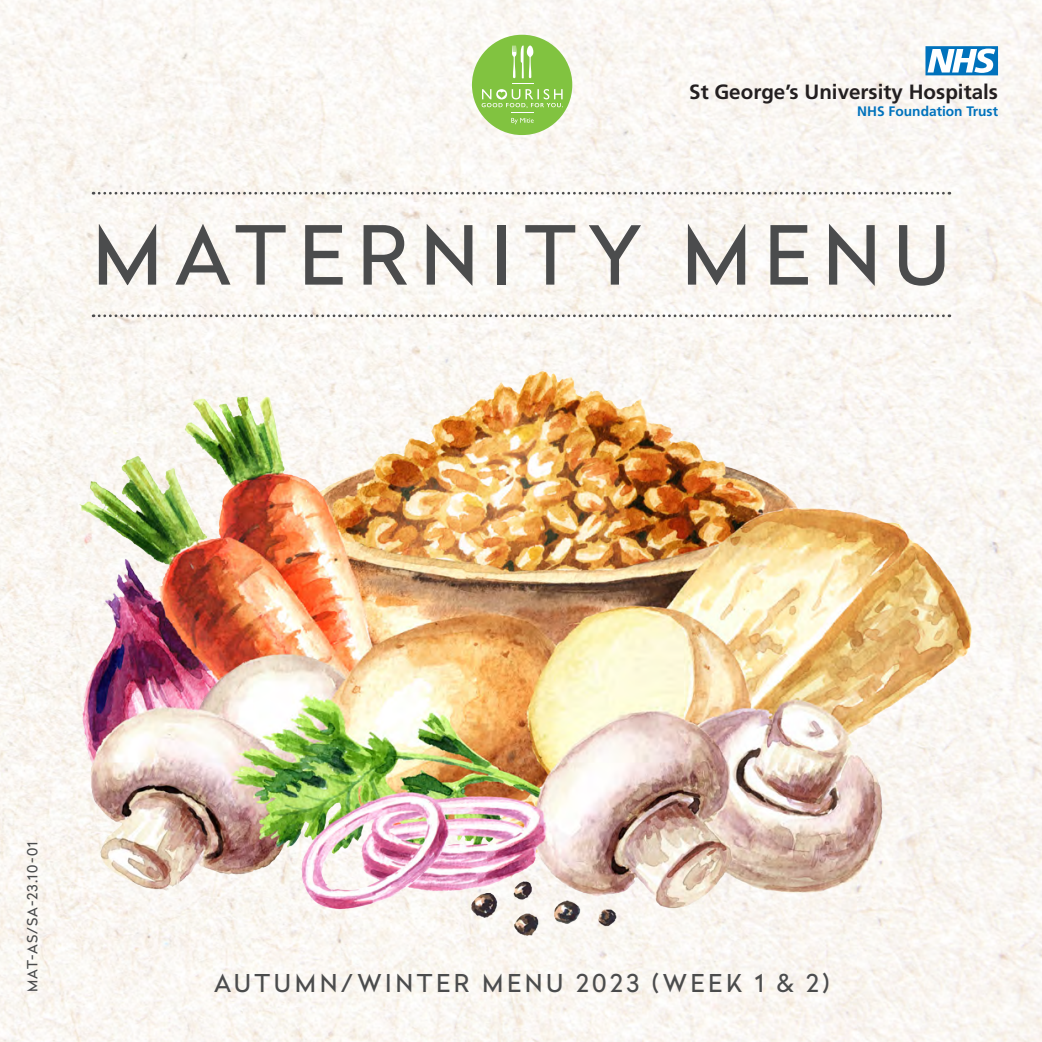
<style>
.page{position:relative;width:1042px;height:1042px;background:#fff}
.page>*{position:absolute;margin:0;border:0;box-sizing:border-box;transform-origin:0 0}
.t1{font:81.02px "Radikal";letter-spacing:.145em;color:#4b4c4d}
.t2{font:24.5px "Radikal";letter-spacing:.145em;color:#4b4c4d}
.t3{font:700 20.65px "Frutiger";color:#231f20}
.t4{font:14px "Radikal";letter-spacing:.08em;color:#4b4c4d}
.t5{font:700 13.65px "Frutiger";color:#0072bc}
</style>
<div class="page">
<img style="left:0;top:0;width:1042px;height:1042px">
<svg style="left:93px;top:192px;width:850px;height:3px"></svg>
<svg style="left:93px;top:314px;width:850px;height:3px"></svg>
<svg style="left:925px;top:46px;width:73px;height:29px"></svg>
<div style="left:472px;top:35px;width:100px;height:100px;background:#81c340;border-radius:50%"></div>
<svg style="left:482px;top:45px;width:81px;height:79px"></svg>
<img style="left:39px;top:333px;width:944px;height:623px">
<p class="t3" style="left:689px;top:79px;width:310px">St George’s University Hospitals</p>
<p class="t5" style="left:857px;top:103px;width:142px">NHS Foundation Trust</p>
<h1 class="t1" style="left:92px;top:198px;width:859px">MATERNITY MENU</h1>
<p class="t4" style="left:22px;top:992px;width:152px;rotate:-90deg">MAT-AS/SA-23.10-01</p>
<p class="t2" style="left:214px;top:966px;width:617px">AUTUMN/WINTER MENU 2023 (WEEK 1 &amp; 2)</p>
</div>
